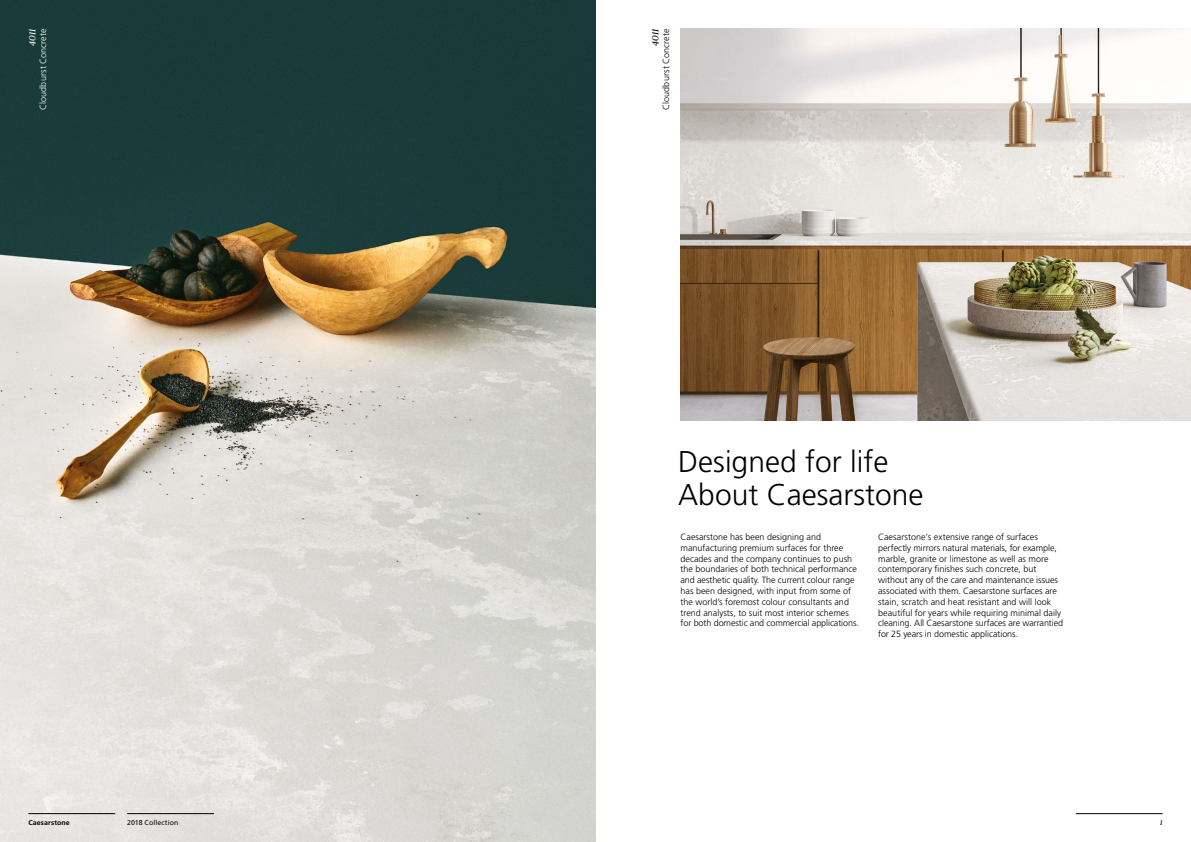
<style>
.page{position:relative;width:1191px;height:842px;background:#fff}
.page>*{position:absolute;margin:0;border:0;box-sizing:border-box;transform-origin:0 0}
.t1{font:300 30px/33px "Frutiger LT Std";color:#000}
.t2{font:300 9px/10.8px "Frutiger LT Std";color:#000}
.t3{font:300 9px "Frutiger LT Std";letter-spacing:.01em;color:#fff}
.t4{font:italic 9px "Publico Text";color:#000}
.t5{font:italic 9px "Publico Text";color:#fff}
.t6{font:7px "Frutiger LT Std";letter-spacing:.015em;color:#000}
.t7{font:700 7px "Frutiger LT Std";letter-spacing:.02em;color:#000}
.t8{font:italic 7px "Publico Text";color:#000}
</style>
<div class="page">
<img style="left:680px;top:28px;width:511px;height:393px">
<img style="left:0;top:0;width:595px;height:842px">
<hr style="left:127px;top:813px;width:87px;height:1px;background:#000">
<hr style="left:28px;top:813px;width:87px;height:1px;background:#000">
<hr style="left:1075px;top:813px;width:87px;height:1px;background:#000">
<p class="t5" style="left:25px;top:46px;width:19px;rotate:-90deg">4011</p>
<p class="t3" style="left:38px;top:110px;width:83px;rotate:-90deg">Cloudburst Concrete</p>
<p class="t4" style="left:648px;top:46px;width:19px;rotate:-90deg">4011</p>
<p class="t2" style="left:661px;top:110px;width:83px;rotate:-90deg">Cloudburst Concrete</p>
<h1 class="t1" style="left:678px;top:445px;width:247px">Designed for life<br>About Caesarstone</h1>
<p class="t2" style="left:680px;top:532px;width:180px">Caesarstone has been designing and manufacturing premium surfaces for three decades and the company continues to push the boundaries of both technical performance and aesthetic quality. The current colour range has been designed, with input from some of the world’s foremost colour consultants and trend analysts, to suit most interior schemes for both domestic and commercial applications.</p>
<p class="t2" style="left:878px;top:532px;width:187px">Caesarstone’s extensive range of surfaces perfectly mirrors natural materials, for example, marble, granite or limestone as well as more contemporary finishes such concrete, but without any of the care and maintenance issues associated with them. Caesarstone surfaces are stain, scratch and heat resistant and will look beautiful for years while requiring minimal daily cleaning. All Caesarstone surfaces are warrantied for 25 years in domestic applications.</p>
<p class="t7" style="left:28px;top:818px;width:43px">Caesarstone</p>
<p class="t6" style="left:127px;top:818px;width:53px">2018 Collection</p>
<p class="t8" style="left:1160px;top:817px;width:4px">1</p>
</div>
